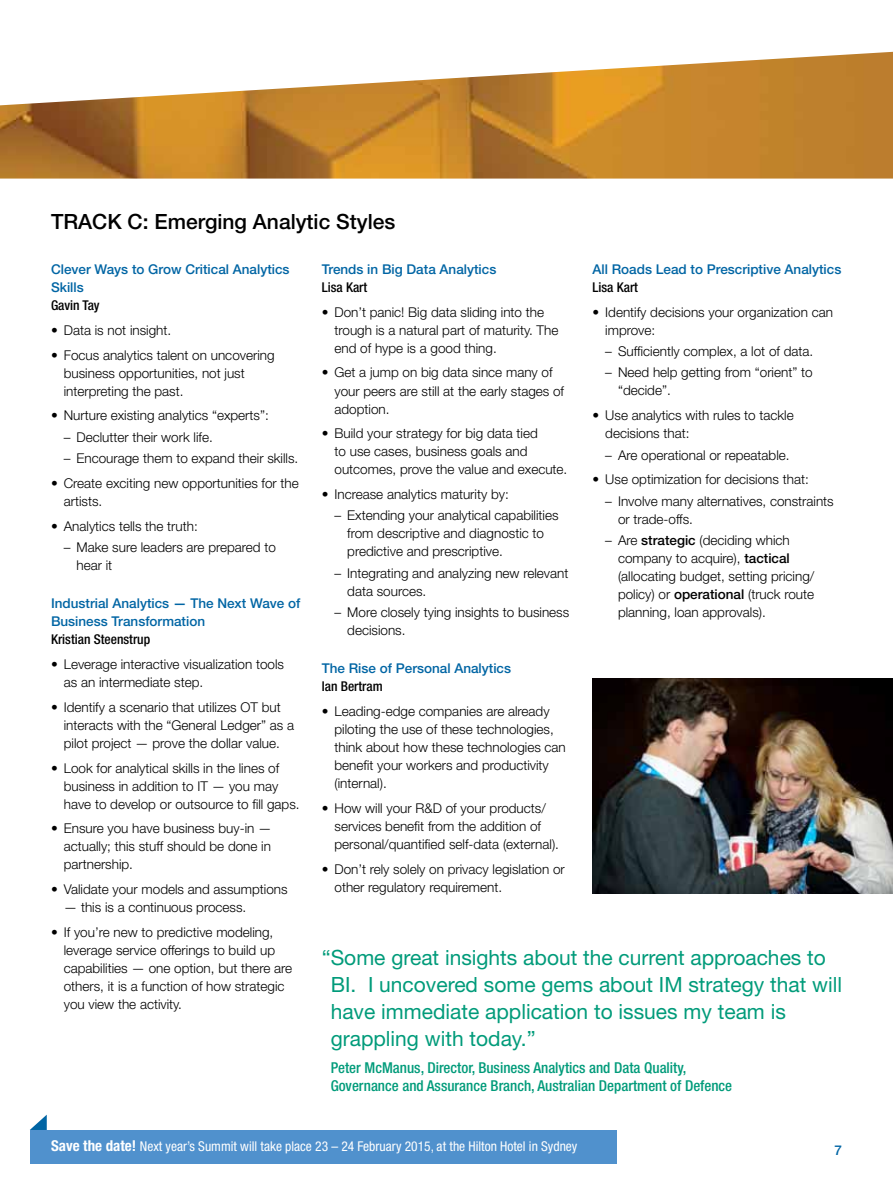
<style>
.page{position:relative;width:893px;height:1187px;background:#fff}
.page>*{position:absolute;margin:0;border:0;box-sizing:border-box;transform-origin:0 0}
.t1{font:21px/27px "Helvetica Neue LT";color:#009b7a}
.t2{font:500 21px "Helvetica Neue LT";color:#000}
.t3{font:500 condensed 15px/18px "Helvetica Neue LT";color:#009b7a}
.t4{font:300 13.5px/18px "Helvetica Neue LT";color:#000}
.t5{font:500 13.5px/18px "Helvetica Neue LT";color:#0065a4}
.t6{font:condensed 13.5px "Helvetica Neue LT";color:#fff}
.t7{font:500 condensed 13.5px "Helvetica Neue LT";color:#000}
.s1{font-weight:500}
.s2{font-weight:700;font-size:15px}
</style>
<div class="page">
<img style="left:0;top:51px;width:893px;height:127px">
<div style="left:30px;top:1129px;width:587px;height:33px;background:#5091cd"></div>
<svg style="left:31px;top:1114px;width:16px;height:15px"></svg>
<img style="left:592px;top:678px;width:301px;height:215px">
<h1 class="t2" style="left:51px;top:209px;width:346px">TRACK C: Emerging Analytic Styles</h1>
<p class="t5" style="left:51px;top:260px;width:240px">Clever Ways to Grow Critical Analytics<br>Skills</p>
<p class="t7" style="left:51px;top:297px;width:50px">Gavin Tay</p>
<p class="t4" style="left:51px;top:321px;width:122px">• Data is not insight.</p>
<p class="t4" style="left:64px;top:345px;width:212px;text-indent:-13px">• Focus analytics talent on uncovering business opportunities, not just interpreting the past.</p>
<p class="t4" style="left:51px;top:406px;width:219px">• Nurture existing analytics “experts”:</p>
<p class="t4" style="left:64px;top:427px;width:151px">– Declutter their work life.</p>
<p class="t4" style="left:64px;top:449px;width:236px">– Encourage them to expand their skills.</p>
<p class="t4" style="left:64px;top:474px;width:237px;text-indent:-13px">• Create exciting new opportunities for the artists.</p>
<p class="t4" style="left:51px;top:516px;width:148px">• Analytics tells the truth:</p>
<p class="t4" style="left:77px;top:538px;width:201px;text-indent:-13px">– Make sure leaders are prepared to hear it</p>
<p class="t5" style="left:51px;top:594px;width:251px">Industrial Analytics — The Next Wave of<br>Business Transformation</p>
<p class="t7" style="left:51px;top:631px;width:101px">Kristian Steenstrup</p>
<p class="t4" style="left:64px;top:655px;width:222px;text-indent:-13px">• Leverage interactive visualization tools as an intermediate step.</p>
<p class="t4" style="left:64px;top:697px;width:232px;text-indent:-13px">• Identify a scenario that utilizes OT but interacts with the “General Ledger” as a pilot project — prove the dollar value.</p>
<p class="t4" style="left:64px;top:758px;width:237px;text-indent:-13px">• Look for analytical skills in the lines of business in addition to IT — you may have to develop or outsource to fill gaps.</p>
<p class="t4" style="left:64px;top:819px;width:210px;text-align:justify;text-indent:-13px">• Ensure you have business buy-in — actually; this stuff should be done in partnership.</p>
<p class="t4" style="left:51px;top:880px;width:238px">• Validate your models and assumptions</p>
<p class="t4" style="left:64px;top:898px;width:184px">— this is a continuous process.</p>
<p class="t4" style="left:64px;top:922px;width:230px;text-indent:-13px">• If you’re new to predictive modeling, leverage service offerings to build up capabilities — one option, but there are others, it is a function of how strategic you view the activity.</p>
<p class="t5" style="left:592px;top:260px;width:250px">All Roads Lead to Prescriptive Analytics</p>
<p class="t7" style="left:592px;top:279px;width:47px">Lisa Kart</p>
<p class="t4" style="left:605px;top:302px;width:229px;text-indent:-13px">• Identify decisions your organization can improve:</p>
<p class="t4" style="left:605px;top:342px;width:210px">– Sufficiently complex, a lot of data.</p>
<p class="t4" style="left:618px;top:363px;width:196px;text-indent:-13px">– Need help getting from “orient” to “decide”.</p>
<p class="t4" style="left:605px;top:406px;width:190px;text-indent:-13px">• Use analytics with rules to tackle decisions that:</p>
<p class="t4" style="left:605px;top:445px;width:186px">– Are operational or repeatable.</p>
<p class="t4" style="left:592px;top:470px;width:218px">• Use optimization for decisions that:</p>
<p class="t4" style="left:618px;top:491px;width:217px;text-indent:-13px">– Involve many alternatives, constraints or trade-offs.</p>
<p class="t4" style="left:618px;top:531px;width:198px;text-indent:-13px">– Are <span class="s1">strategic</span> (deciding which company to acquire), <span class="s1">tactical </span>(allocating budget, setting pricing/ policy) or <span class="s1">operational</span> (truck route planning, loan approvals).</p>
<p class="t5" style="left:322px;top:260px;width:176px">Trends in Big Data Analytics</p>
<p class="t7" style="left:322px;top:279px;width:47px">Lisa Kart</p>
<p class="t4" style="left:334px;top:302px;width:225px;text-indent:-13px">• Don’t panic! Big data sliding into the trough is a natural part of maturity. The end of hype is a good thing.</p>
<p class="t4" style="left:334px;top:363px;width:231px;text-indent:-13px">• Get a jump on big data since many of your peers are still at the early stages of adoption.</p>
<p class="t4" style="left:334px;top:424px;width:234px;text-indent:-13px">• Build your strategy for big data tied<br>to use cases, business goals and outcomes, prove the value and execute.</p>
<p class="t4" style="left:322px;top:485px;width:189px">• Increase analytics maturity by:</p>
<p class="t4" style="left:347px;top:506px;width:213px;text-indent:-13px">– Extending your analytical capabilities from descriptive and diagnostic to predictive and prescriptive.</p>
<p class="t4" style="left:347px;top:563px;width:223px;text-indent:-13px">– Integrating and analyzing new relevant data sources.</p>
<p class="t4" style="left:347px;top:603px;width:224px;text-indent:-13px">– More closely tying insights to business decisions.</p>
<p class="t5" style="left:322px;top:659px;width:191px">The Rise of Personal Analytics</p>
<p class="t7" style="left:322px;top:678px;width:62px">Ian Bertram</p>
<p class="t4" style="left:334px;top:702px;width:233px;text-indent:-13px">• Leading-edge companies are already piloting the use of these technologies, think about how these technologies can benefit your workers and productivity (internal).</p>
<p class="t4" style="left:334px;top:798px;width:226px;text-indent:-13px">• How will your R&amp;D of your products/ services benefit from the addition of personal/quantified self-data (external).</p>
<p class="t4" style="left:334px;top:859px;width:232px;text-indent:-13px">• Don’t rely solely on privacy legislation or other regulatory requirement.</p>
<h1 class="t1" style="left:331px;top:943px;width:513px;text-indent:-9px">“Some great insights about the current approaches to BI. I uncovered some gems about IM strategy that will have immediate application to issues my team is grappling with today.”</h1>
<p class="t3" style="left:331px;top:1058px;width:403px">Peter McManus, Director, Business Analytics and Data Quality,<br>Governance and Assurance Branch, Australian Department of Defence</p>
<p class="t6" style="left:51px;top:1138px;width:528px"><span class="s2">Save the date!</span> Next year’s Summit will take place 23 – 24 February 2015, at the Hilton Hotel in Sydney</p>
<p class="t5" style="left:834px;top:1140px;width:9px">7</p>
</div>
